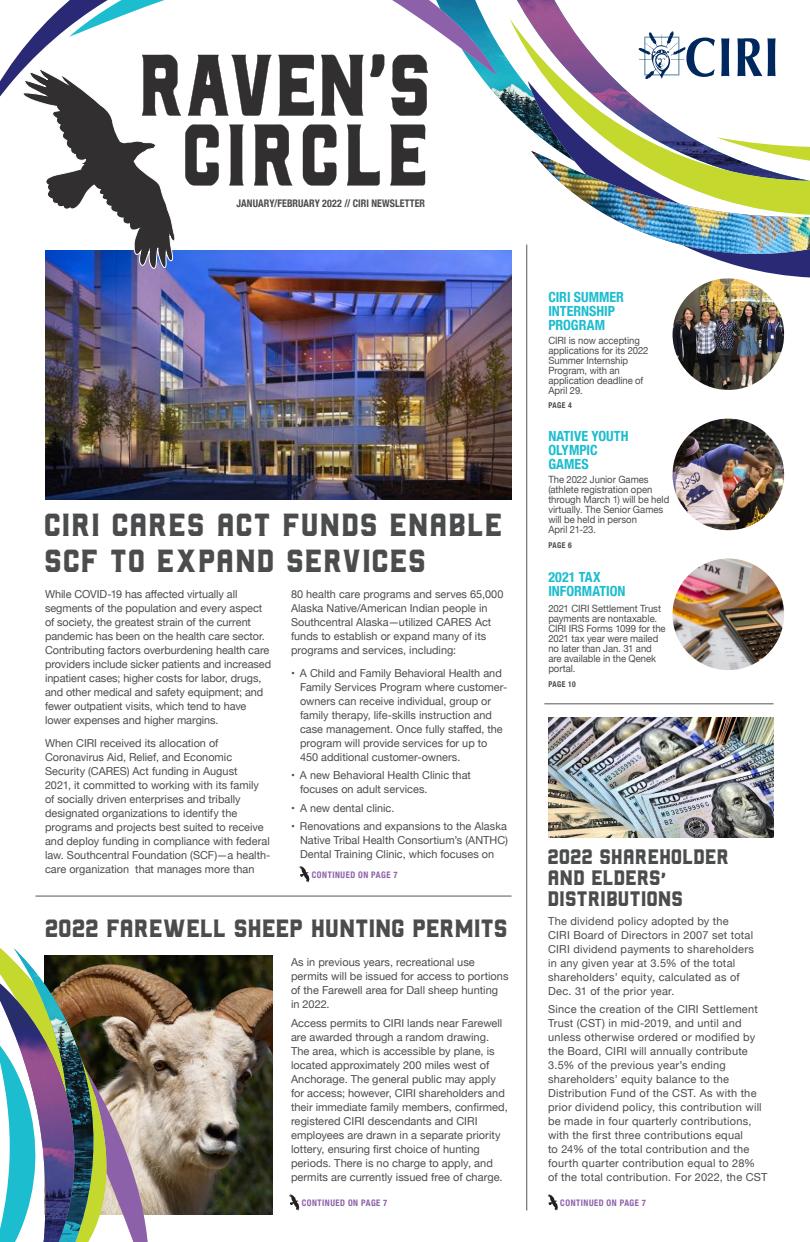
<style>
.page{position:relative;width:810px;height:1242px;background:#fff}
.page>*{position:absolute;margin:0;border:0;box-sizing:border-box;transform-origin:0 0}
.t1{font:32px/36.1px "Northwest";letter-spacing:.015em;color:#4b4c4d}
.t2{font:25px "Northwest";letter-spacing:-.01em;color:#4b4c4d}
.t3{font:21px/21px "Northwest";letter-spacing:-.01em;color:#4b4c4d}
.t4{font:700 condensed 14px/14px "Helvetica Neue";color:#1cbdce}
.t5{font:11px/14px "Helvetica Neue";letter-spacing:.005em;color:#4b4c4d}
.t6{font:700 condensed 10.5px "Helvetica Neue";letter-spacing:.01em;color:#4b4c4d;scale:.95 1}
.t7{font:10px/10px "Helvetica Neue";letter-spacing:-.005em;color:#4b4c4d;scale:.95 1}
.t8{font:700 condensed 9px "Helvetica Neue";letter-spacing:.06em;color:#8c61a9;scale:.95 1}
.t9{font:700 condensed 8px "Helvetica Neue";letter-spacing:.055em;color:#4b4c4d;scale:.95 1}
</style>
<div class="page">
<img style="left:149px;top:956px;width:124px;height:258px">
<img style="left:673px;top:559px;width:111px;height:111px;border-radius:56px">
<img style="left:45px;top:288px;width:467px;height:211px">
<img style="left:548px;top:718px;width:226px;height:120px">
<img style="left:0;top:948px;width:149px;height:294px">
<img style="left:0;top:984px;width:75px;height:258px">
<svg style="left:0;top:0;width:810px;height:288px"></svg>
<hr style="left:35px;top:896px;width:477px;height:1px;background:#555658">
<hr style="left:544px;top:704px;width:230px;height:1px;background:#555658">
<hr style="left:527px;top:245px;width:1px;height:966px;background:#555658">
<svg style="left:289px;top:1194px;width:10px;height:17px"></svg>
<svg style="left:548px;top:1194px;width:10px;height:17px"></svg>
<svg style="left:299px;top:866px;width:10px;height:16px"></svg>
<img style="left:673px;top:278px;width:111px;height:112px;border-radius:56px">
<img style="left:673px;top:419px;width:111px;height:111px;border-radius:56px">
<p class="t6" style="left:237px;top:197px;width:200px">JANUARY/FEBRUARY 2022 // CIRI NEWSLETTER</p>
<h1 class="t1" style="left:44px;top:503px;width:460px">CIRI CARES ACT FUNDS ENABLE<br>SCF TO EXPAND SERVICES</h1>
<p class="t5" style="left:45px;top:587px;width:228px">While COVID-19 has affected virtually all segments of the population and every aspect of society, the greatest strain of the current pandemic has been on the health care sector.<br>Contributing factors overburdening health care providers include sicker patients and increased inpatient cases; higher costs for labor, drugs, and other medical and safety equipment; and fewer outpatient visits, which tend to have lower expenses and higher margins.</p>
<p class="t5" style="left:45px;top:736px;width:227px">When CIRI received its allocation of Coronavirus Aid, Relief, and Economic Security (CARES) Act funding in August<br>2021, it committed to working with its family of socially driven enterprises and tribally designated organizations to identify the programs and projects best suited to receive and deploy funding in compliance with federal law. Southcentral Foundation (SCF)—a health&shy;care organization that manages more than</p>
<p class="t5" style="left:291px;top:587px;width:214px">80 health care programs and serves 65,000<br>Alaska Native/American Indian people in Southcentral Alaska—utilized CARES Act funds to establish or expand many of its programs and services, including:</p>
<p class="t5" style="left:300px;top:666px;width:209px;text-indent:-9px">• A Child and Family Behavioral Health and Family Services Program where customer&shy;owners can receive individual, group or family therapy, life-skills instruction and case management. Once fully staffed, the program will provide services for up to 450 additional customer-owners.</p>
<p class="t5" style="left:300px;top:768px;width:172px;text-indent:-9px">• A new Behavioral Health Clinic that focuses on adult services.</p>
<p class="t5" style="left:291px;top:801px;width:105px">• A new dental clinic.</p>
<p class="t5" style="left:300px;top:819px;width:209px;text-align:justify;text-indent:-9px">• Renovations and expansions to the Alaska Native Tribal Health Consortium’s (ANTHC)<br>Dental Training Clinic, which focuses on</p>
<p class="t8" style="left:312px;top:869px;width:92px">CONTINUED ON PAGE 7</p>
<h2 class="t2" style="left:45px;top:909px;width:465px">2022 FAREWELL SHEEP HUNTING PERMITS</h2>
<p class="t5" style="left:291px;top:955px;width:219px">As in previous years, recreational use permits will be issued for access to portions of the Farewell area for Dall sheep hunting in 2022.</p>
<p class="t5" style="left:291px;top:1016px;width:218px">Access permits to CIRI lands near Farewell are awarded through a random drawing.<br>The area, which is accessible by plane, is located approximately 200 miles west of Anchorage. The general public may apply for access; however, CIRI shareholders and their immediate family members, confirmed, registered CIRI descendants and CIRI employees are drawn in a separate priority lottery, ensuring first choice of hunting periods. There is no charge to apply, and permits are currently issued free of charge.</p>
<p class="t4" style="left:548px;top:289px;width:77px">CIRI SUMMER<br>INTERNSHIP<br>PROGRAM</p>
<p class="t7" style="left:548px;top:335px;width:107px">CIRI is now accepting applications for its 2022<br>Summer Internship<br>Program, with an application deadline of<br>April 29.</p>
<p class="t9" style="left:548px;top:400px;width:26px">PAGE 4</p>
<p class="t4" style="left:548px;top:429px;width:82px">NATIVE YOUTH<br>OLYMPIC<br>GAMES</p>
<p class="t7" style="left:548px;top:474px;width:129px">The 2022 Junior Games (athlete registration open through March 1) will be held virtually. The Senior Games will be held in person<br>April 21-23.</p>
<p class="t9" style="left:548px;top:540px;width:26px">PAGE 6</p>
<p class="t4" style="left:548px;top:570px;width:79px">2021 TAX<br>INFORMATION</p>
<p class="t7" style="left:548px;top:603px;width:125px">2021 CIRI Settlement Trust payments are nontaxable.<br>CIRI IRS Forms 1099 for the<br>2021 tax year were mailed no later than Jan. 31 and are available in the Qenek portal.</p>
<p class="t9" style="left:548px;top:679px;width:30px">PAGE 10</p>
<h3 class="t3" style="left:548px;top:843px;width:183px">2022 SHAREHOLDER<br>AND ELDERS’<br>DISTRIBUTIONS</h3>
<p class="t5" style="left:548px;top:914px;width:207px">The dividend policy adopted by the<br>CIRI Board of Directors in 2007 set total CIRI dividend payments to shareholders in any given year at 3.5% of the total shareholders’ equity, calculated as of Dec. 31 of the prior year.</p>
<p class="t5" style="left:548px;top:1002px;width:221px">Since the creation of the CIRI Settlement Trust (CST) in mid-2019, and until and unless otherwise ordered or modified by the Board, CIRI will annually contribute 3.5% of the previous year’s ending shareholders’ equity balance to the Distribution Fund of the CST. As with the prior dividend policy, this contribution will be made in four quarterly contributions, with the first three contributions equal<br>to 24% of the total contribution and the fourth quarter contribution equal to 28% of the total contribution. For 2022, the CST</p>
<p class="t8" style="left:302px;top:1197px;width:92px">CONTINUED ON PAGE 7</p>
<p class="t8" style="left:560px;top:1197px;width:92px">CONTINUED ON PAGE 7</p>
</div>
